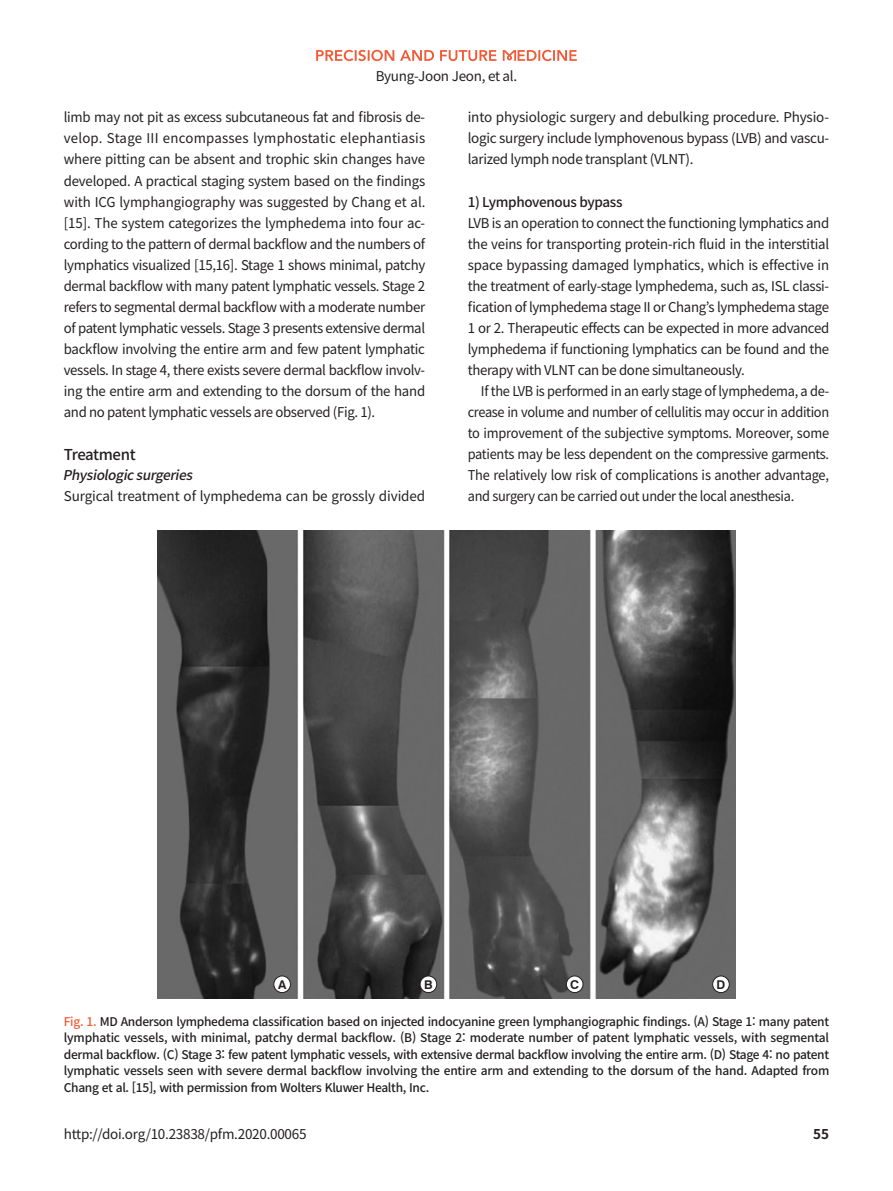
<style>
.page{position:relative;width:893px;height:1191px;background:#fff}
.page>*{position:absolute;margin:0;border:0;box-sizing:border-box;transform-origin:0 0}
.중제목{font:500 15px "Noto Sans CJK";letter-spacing:-.03em;color:#231f20}
.본문{font:13.5px/21px "Noto Sans CJ Kkr";letter-spacing:-.025em;color:#231f20;text-align:justify}
.본문-2{font:13.5px/21px "Noto Sans CJ Kkr";letter-spacing:-.025em;color:#231f20;text-align:justify;scale:.95 1}
.DOI{font:13.5px "Noto Sans CJ Kkr";letter-spacing:-.02em;color:#231f20}
.하시라{font:13.5px "Noto Sans CJ Kkr";letter-spacing:-.02em;color:#231f20}
.소제목{font:italic 500 13.5px "Noto Sans CJ Kkr";color:#231f20}
.중제목-2{font:500 13.5px "Noto Sans CJK";letter-spacing:-.025em;color:#231f20}
.t1{font:700 13.5px "Noto Sans CJ Kkr";color:#231f20}
.t2{font:700 12.15px "Swiss 721 BT";color:#231f20}
.표_그림_제목{font:500 12px/16.5px "Noto Sans CJ Kkr";letter-spacing:-.025em;color:#231f20;text-align:justify}
.s1{color:#f15b37}
</style>
<div class="page">
<svg style="left:316px;top:50px;width:118px;height:11px"></svg>
<svg style="left:440px;top:50px;width:137px;height:11px"></svg>
<img style="left:158px;top:530px;width:577px;height:468px">
<div style="left:274px;top:976px;width:16px;height:16px;background:#fff;border-radius:50%"></div>
<div style="left:274px;top:975px;width:17px;height:17px;border:1px solid #231f20;border-radius:50%"></div>
<div style="left:420px;top:976px;width:17px;height:16px;background:#fff;border-radius:50%"></div>
<div style="left:420px;top:975px;width:17px;height:17px;border:1px solid #231f20;border-radius:50%"></div>
<div style="left:566px;top:976px;width:17px;height:16px;background:#fff;border-radius:50%"></div>
<div style="left:566px;top:975px;width:17px;height:17px;border:1px solid #231f20;border-radius:50%"></div>
<div style="left:713px;top:976px;width:16px;height:16px;background:#fff;border-radius:50%"></div>
<div style="left:712px;top:975px;width:17px;height:17px;border:1px solid #231f20;border-radius:50%"></div>
<p class="하시라" style="left:376px;top:68px;width:143px">Byung-Joon Jeon, et al.</p>
<p class="본문" style="left:64px;top:107px;width:363px">limb may not pit as excess subcutaneous fat and fibrosis de&shy;velop. Stage III encompasses lymphostatic elephantiasis where pitting can be absent and trophic skin changes have developed. A practical staging system based on the findings with ICG lymphangiography was suggested by Chang et al. [15]. The system categorizes the lymphedema into four ac&shy;cording to the pattern of dermal backflow and the numbers of lymphatics visualized [15,16]. Stage 1 shows minimal, patchy dermal backflow with many patent lymphatic vessels. Stage 2 refers to segmental dermal backflow with a moderate number of patent lymphatic vessels. Stage 3 presents extensive dermal backflow involving the entire arm and few patent lymphatic vessels. In stage 4, there exists severe dermal backflow involv&shy;ing the entire arm and extending to the dorsum of the hand and no patent lymphatic vessels are observed (Fig. 1).</p>
<p class="중제목" style="left:64px;top:446px;width:73px">Treatment</p>
<p class="소제목" style="left:63px;top:467px;width:138px">Physiologicsurgeries</p>
<p class="본문" style="left:64px;top:485px;width:363px">Surgical treatment of lymphedema can be grossly divided</p>
<p class="본문" style="left:468px;top:107px;width:363px">into physiologic surgery and debulking procedure. Physio&shy;logic surgery include lymphovenous bypass (LVB) and vascu&shy;larized lymph node transplant (VLNT).</p>
<p class="중제목-2" style="left:468px;top:195px;width:156px">1) Lymphovenous bypass</p>
<p class="본문" style="left:468px;top:212px;width:363px">LVB is an operation to connect the functioning lymphatics and the veins for transporting protein-rich fluid in the interstitial space bypassing damaged lymphatics, which is effective in the treatment of early-stage lymphedema, such as, ISL classi&shy;fication of lymphedema stage II or Chang’s lymphedema stage 1 or 2. Therapeutic effects can be expected in more advanced lymphedema if functioning lymphatics can be found and the therapy with VLNT can be done simultaneously.</p>
<p class="본문-2" style="left:468px;top:380px;width:382px;text-indent:13px">If the LVB is performed in an early stage of lymphedema, a de&shy;crease in volume and number of cellulitis may occur in addition to improvement of the subjective symptoms. Moreover, some patients may be less dependent on the compressive garments.<br>The relatively low risk of complications is another advantage, and surgery can be carried out under the local anesthesia.</p>
<p class="t2" style="left:278px;top:976px;width:10px">A</p>
<p class="t2" style="left:424px;top:976px;width:10px">B</p>
<p class="t2" style="left:570px;top:976px;width:10px">C</p>
<p class="t2" style="left:717px;top:976px;width:10px">D</p>
<p class="표_그림_제목" style="left:64px;top:1013px;width:767px"><span class="s1">Fig. 1.</span> MD Anderson lymphedema classification based on injected indocyanine green lymphangiographic findings. (A) Stage 1: many patent lymphatic vessels, with minimal, patchy dermal backflow. (B) Stage 2: moderate number of patent lymphatic vessels, with segmental dermal backflow. (C) Stage 3: few patent lymphatic vessels, with extensive dermal backflow involving the entire arm. (D) Stage 4: no patent lymphatic vessels seen with severe dermal backflow involving the entire arm and extending to the dorsum of the hand. Adapted from Chang et al. [15], with permission from Wolters Kluwer Health, Inc.</p>
<p class="DOI" style="left:64px;top:1126px;width:244px">http://doi.org/10.23838/pfm.2020.00065</p>
<p class="t1" style="left:813px;top:1126px;width:17px">55</p>
</div>
